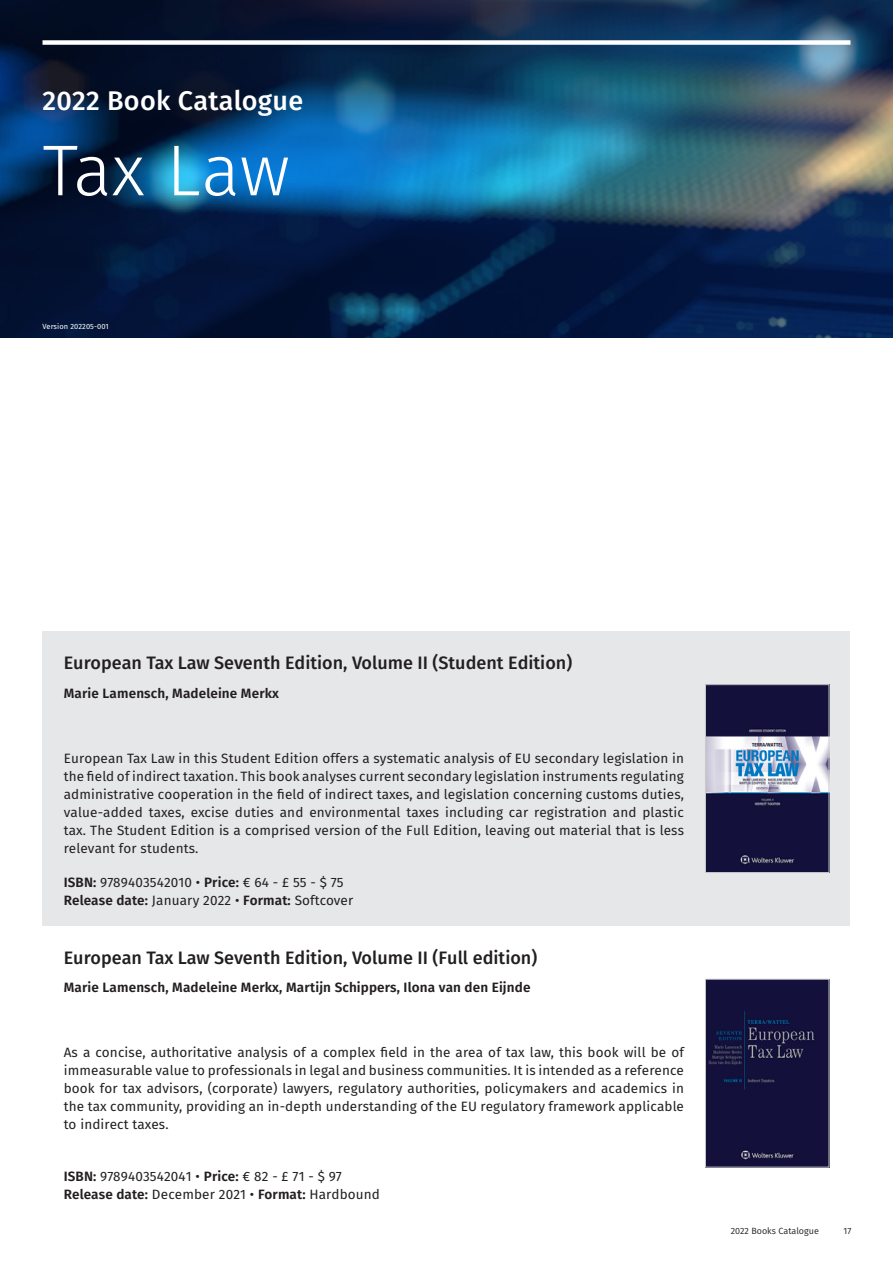
<style>
.page{position:relative;width:893px;height:1263px;background:#fff}
.page>*{position:absolute;margin:0;border:0;box-sizing:border-box;transform-origin:0 0}
.Topic{font:300 72px "Fira Sans";color:#fff}
.t1{font:500 27px "Fira Sans";letter-spacing:.01em;color:#fff}
._001-Book-Title{font:500 18px "Fira Sans";color:#231f20}
.t2{font:13.5px/18px "Fira Sans";letter-spacing:.01em;color:#231f20;text-align:justify}
._001-Author-Name{font:600 13.5px "Fira Sans";letter-spacing:.01em;color:#231f20}
.t3{font:9px "Fira Sans";color:#231f20}
.t4{font:7.5px "Fira Sans";letter-spacing:.01em;color:#fff}
.s1{font-weight:600}
</style>
<div class="page">
<img style="left:0;top:0;width:893px;height:337px">
<div style="left:43px;top:40px;width:807px;height:5px;background:#fff"></div>
<div style="left:43px;top:631px;width:807px;height:295px;background:#e6e7e9"></div>
<img style="left:707px;top:686px;width:120px;height:185px">
<div style="left:705px;top:684px;width:124px;height:189px;border:1px solid #c9cacc"></div>
<img style="left:707px;top:981px;width:120px;height:184px">
<div style="left:705px;top:979px;width:124px;height:188px;border:1px solid #c9cacc"></div>
<h2 class="t1" style="left:43px;top:79px;width:262px">2022 Book Catalogue</h2>
<p class="Topic" style="left:43px;top:119px;width:249px">Tax Law</p>
<p class="t4" style="left:43px;top:320px;width:68px">Version 202205-001</p>
<p class="_001-Book-Title" style="left:64px;top:649px;width:510px">European Tax Law Seventh Edition, Volume II (Student Edition)</p>
<p class="_001-Author-Name" style="left:64px;top:682px;width:217px">Marie Lamensch, Madeleine Merkx</p>
<p class="t2" style="left:64px;top:749px;width:622px">European Tax Law in this Student Edition offers a systematic analysis of EU secondary legislation in the field of indirect taxation. This book analyses current secondary legislation instruments regulating administrative cooperation in the field of indirect taxes, and legislation concerning customs duties, value-added taxes, excise duties and environmental taxes including car registration and plastic tax. The Student Edition is a comprised version of the Full Edition, leaving out material that is less relevant for students.</p>
<p class="t2" style="left:64px;top:872px;width:281px"><span class="s1">ISBN:</span> 9789403542010 • <span class="s1">Price:</span> € 64 - £ 55 - $ 75</p>
<p class="t2" style="left:64px;top:890px;width:291px"><span class="s1">Release date:</span> January 2022 • <span class="s1">Format:</span> Softcover</p>
<p class="_001-Book-Title" style="left:64px;top:943px;width:475px">European Tax Law Seventh Edition, Volume II (Full edition)</p>
<p class="_001-Author-Name" style="left:64px;top:976px;width:468px">Marie Lamensch, Madeleine Merkx, Martijn Schippers, Ilona van den Eijnde</p>
<p class="t2" style="left:64px;top:1043px;width:622px">As a concise, authoritative analysis of a complex field in the area of tax law, this book will be of immeasurable value to professionals in legal and business communities. It is intended as a reference book for tax advisors, (corporate) lawyers, regulatory authorities, policymakers and academics in the tax community, providing an in-depth understanding of the EU regulatory framework applicable to indirect taxes.</p>
<p class="t2" style="left:64px;top:1167px;width:279px"><span class="s1">ISBN:</span> 9789403542041 • <span class="s1">Price:</span> € 82 - £ 71 - $ 97</p>
<p class="t2" style="left:64px;top:1185px;width:318px"><span class="s1">Release date:</span> December 2021 • <span class="s1">Format:</span> Hardbound</p>
<p class="t3" style="left:731px;top:1224px;width:90px">2022 Books Catalogue</p>
<p class="t3" style="left:843px;top:1224px;width:9px">17</p>
</div>
